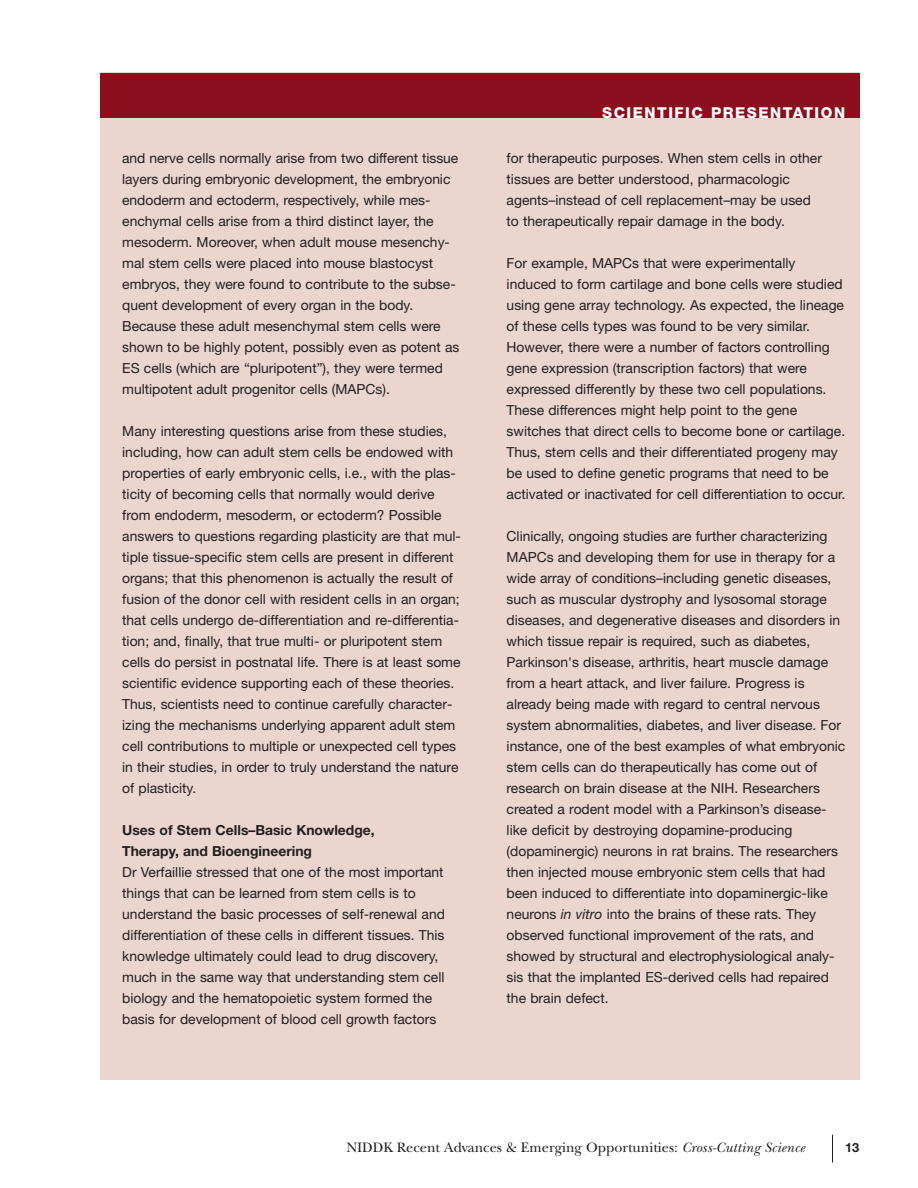
<style>
.page{position:relative;width:918px;height:1188px;background:#fff}
.page>*{position:absolute;margin:0;border:0;box-sizing:border-box;transform-origin:0 0}
.t1{font:800 15px "Helvetica Neue";letter-spacing:.1em;color:#fff}
.t2{font:14.25px "New Baskerville";color:#231f1f}
.t3{font:13.8px/21px "Helvetica Neue";color:#231f1f}
.t4{font:700 13.8px/21px "Helvetica Neue";color:#231f1f}
.t5{font:700 12.75px "Helvetica Neue";color:#231f1f}
.s1{font-style:italic}
</style>
<div class="page">
<svg style="left:832px;top:1135px;width:1px;height:27px"></svg>
<div style="left:100px;top:73px;width:760px;height:1007px;background:#ead6cf"></div>
<div style="left:100px;top:73px;width:760px;height:45px;background:#8c0f1e"></div>
<p class="t3" style="left:122px;top:149px;width:339px">and nerve cells normally arise from two different tissue layers during embryonic development, the embryonic endoderm and ectoderm, respectively, while mes&shy;enchymal cells arise from a third distinct layer, the mesoderm. Moreover, when adult mouse mesenchy&shy;mal stem cells were placed into mouse blastocyst embryos, they were found to contribute to the subse&shy;quent development of every organ in the body.<br>Because these adult mesenchymal stem cells were shown to be highly potent, possibly even as potent as ES cells (which are “pluripotent”), they were termed multipotent adult progenitor cells (MAPCs).</p>
<p class="t3" style="left:122px;top:422px;width:340px">Many interesting questions arise from these studies, including, how can adult stem cells be endowed with properties of early embryonic cells, i.e., with the plas&shy;ticity of becoming cells that normally would derive from endoderm, mesoderm, or ectoderm? Possible answers to questions regarding plasticity are that mul&shy;tiple tissue-specific stem cells are present in different organs; that this phenomenon is actually the result of fusion of the donor cell with resident cells in an organ; that cells undergo de-differentiation and re-differentia&shy;tion; and, finally, that true multi- or pluripotent stem cells do persist in postnatal life. There is at least some scientific evidence supporting each of these theories.<br>Thus, scientists need to continue carefully character&shy;izing the mechanisms underlying apparent adult stem cell contributions to multiple or unexpected cell types in their studies, in order to truly understand the nature of plasticity.</p>
<p class="t4" style="left:122px;top:821px;width:254px">Uses of Stem Cells–Basic Knowledge,<br>Therapy, and Bioengineering</p>
<p class="t3" style="left:122px;top:863px;width:324px">Dr Verfaillie stressed that one of the most important things that can be learned from stem cells is to understand the basic processes of self-renewal and differentiation of these cells in different tissues. This knowledge ultimately could lead to drug discovery, much in the same way that understanding stem cell biology and the hematopoietic system formed the basis for development of blood cell growth factors</p>
<p class="t1" style="left:602px;top:107px;width:244px">SCIENTIFIC PRESENTATION</p>
<p class="t3" style="left:507px;top:149px;width:317px">for therapeutic purposes. When stem cells in other tissues are better understood, pharmacologic agents–instead of cell replacement–may be used to therapeutically repair damage in the body.</p>
<p class="t3" style="left:507px;top:254px;width:340px">For example, MAPCs that were experimentally induced to form cartilage and bone cells were studied using gene array technology. As expected, the lineage of these cells types was found to be very similar.<br>However, there were a number of factors controlling gene expression (transcription factors) that were expressed differently by these two cell populations.<br>These differences might help point to the gene switches that direct cells to become bone or cartilage.<br>Thus, stem cells and their differentiated progeny may be used to define genetic programs that need to be activated or inactivated for cell differentiation to occur.</p>
<p class="t3" style="left:507px;top:527px;width:340px">Clinically, ongoing studies are further characterizing MAPCs and developing them for use in therapy for a wide array of conditions–including genetic diseases, such as muscular dystrophy and lysosomal storage diseases, and degenerative diseases and disorders in which tissue repair is required, such as diabetes, Parkinson's disease, arthritis, heart muscle damage from a heart attack, and liver failure. Progress is already being made with regard to central nervous system abnormalities, diabetes, and liver disease. For instance, one of the best examples of what embryonic stem cells can do therapeutically has come out of research on brain disease at the NIH. Researchers created a rodent model with a Parkinson’s disease&shy;like deficit by destroying dopamine-producing (dopaminergic) neurons in rat brains. The researchers then injected mouse embryonic stem cells that had been induced to differentiate into dopaminergic-like neurons <span class="s1">in vitro</span> into the brains of these rats. They observed functional improvement of the rats, and showed by structural and electrophysiological analy&shy;sis that the implanted ES-derived cells had repaired the brain defect.</p>
<p class="t2" style="left:346px;top:1142px;width:460px">NIDDK Recent Advances &amp; Emerging Opportunities: <span class="s1">Cross-Cutting Science</span></p>
<p class="t5" style="left:845px;top:1143px;width:16px">13</p>
</div>
